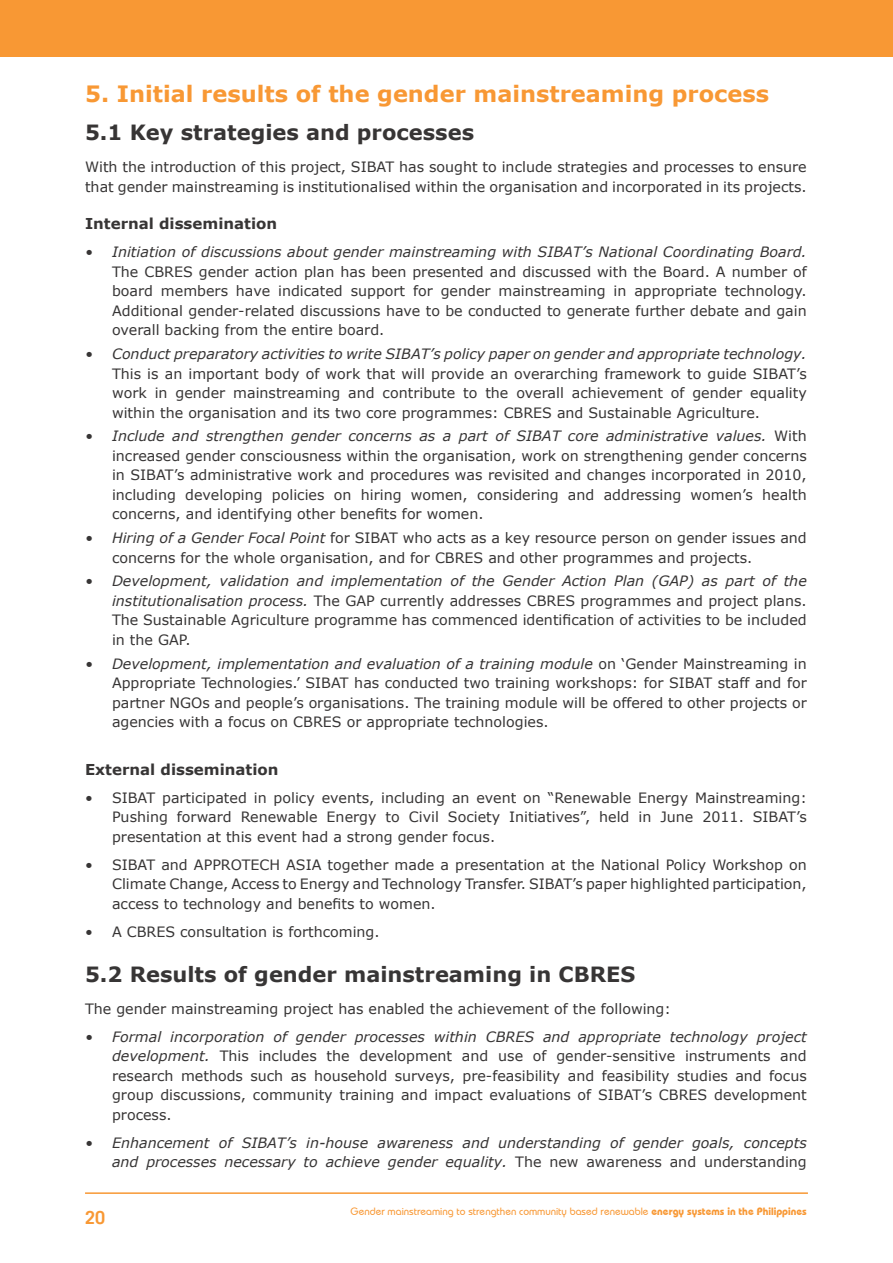
<style>
.page{position:relative;width:893px;height:1263px;background:#fff}
.page>*{position:absolute;margin:0;border:0;box-sizing:border-box;transform-origin:0 0}
.t1{font:700 22.5px "Verdana";color:#f89834}
.t2{font:700 21px "Verdana";color:#373535}
.t3{font:700 18px "Trade Gothic";color:#f89834}
.t4{font:700 15px "Verdana";color:#373535}
.t5{font:14.25px/19.5px "Verdana";color:#373535;text-align:justify}
.t6{font:italic 14.25px/19.5px "Verdana";color:#373535;text-align:right}
.t7{font:500 10.5px "Bauhaus IT Cby BT";color:#f89834}
.s1{font-style:italic}
.s2{font-style:normal}
.s3{font-weight:700}
</style>
<div class="page">
<div style="left:0;top:0;width:893px;height:57px;background:#f89834"></div>
<hr style="left:85px;top:1192px;width:723px;height:2px;background:#f89834">
<h1 class="t1" style="left:85px;top:80px;width:685px">5. Initial results of the gender mainstreaming process</h1>
<h2 class="t2" style="left:85px;top:119px;width:391px">5.1 Key strategies and processes</h2>
<p class="t5" style="left:85px;top:157px;width:723px">With the introduction of this project, SIBAT has sought to include strategies and processes to ensure that gender mainstreaming is institutionalised within the organisation and incorporated in its projects.</p>
<p class="t4" style="left:85px;top:214px;width:194px">Internal dissemination</p>
<p class="t6" style="left:85px;top:242px;width:723px">• Initiation of discussions about gender mainstreaming with SIBAT’s National Coordinating Board.</p>
<p class="t5" style="left:112px;top:262px;width:696px">The CBRES gender action plan has been presented and discussed with the Board. A number of board members have indicated support for gender mainstreaming in appropriate technology.<br>Additional gender-related discussions have to be conducted to generate further debate and gain overall backing from the entire board.</p>
<p class="t6" style="left:85px;top:344px;width:723px">• Conduct preparatory activities to write SIBAT’s policy paper on gender and appropriate technology.</p>
<p class="t5" style="left:112px;top:363px;width:696px">This is an important body of work that will provide an overarching framework to guide SIBAT’s work in gender mainstreaming and contribute to the overall achievement of gender equality within the organisation and its two core programmes: CBRES and Sustainable Agriculture.</p>
<p class="t5" style="left:112px;top:426px;width:696px;text-indent:-27px"><span class="s1">• Include and strengthen gender concerns as a part of SIBAT core administrative values.</span> With increased gender consciousness within the organisation, work on strengthening gender concerns in SIBAT’s administrative work and procedures was revisited and changes incorporated in 2010, including developing policies on hiring women, considering and addressing women’s health concerns, and identifying other benefits for women.</p>
<p class="t5" style="left:112px;top:528px;width:696px;text-indent:-27px"><span class="s1">• Hiring of a Gender Focal Point</span> for SIBAT who acts as a key resource person on gender issues and concerns for the whole organisation, and for CBRES and other programmes and projects.</p>
<p class="t5" style="left:112px;top:571px;width:696px;text-indent:-27px"><span class="s1">• Development, validation and implementation of the Gender Action Plan (GAP) as part of the institutionalisation process.</span> The GAP currently addresses CBRES programmes and project plans.<br>The Sustainable Agriculture programme has commenced identification of activities to be included in the GAP.</p>
<p class="t5" style="left:112px;top:653px;width:696px;text-indent:-27px"><span class="s1">• Development, implementation and evaluation of a training module</span> on ‘Gender Mainstreaming in Appropriate Technologies.’ SIBAT has conducted two training workshops: for SIBAT staff and for partner NGOs and people’s organisations. The training module will be offered to other projects or agencies with a focus on CBRES or appropriate technologies.</p>
<p class="t4" style="left:85px;top:760px;width:195px">External dissemination</p>
<p class="t5" style="left:112px;top:787px;width:696px;text-indent:-27px">• SIBAT participated in policy events, including an event on “Renewable Energy Mainstreaming:<br>Pushing forward Renewable Energy to Civil Society Initiatives”, held in June 2011. SIBAT’s presentation at this event had a strong gender focus.</p>
<p class="t5" style="left:112px;top:854px;width:696px;text-indent:-27px">• SIBAT and APPROTECH ASIA together made a presentation at the National Policy Workshop on Climate Change, Access to Energy and Technology Transfer. SIBAT’s paper highlighted participation, access to technology and benefits to women.</p>
<p class="t5" style="left:85px;top:921px;width:296px">• A CBRES consultation is forthcoming.</p>
<h2 class="t2" style="left:85px;top:960px;width:552px">5.2 Results of gender mainstreaming in CBRES</h2>
<p class="t5" style="left:85px;top:998px;width:587px">The gender mainstreaming project has enabled the achievement of the following:</p>
<p class="t5" style="left:112px;top:1026px;width:696px;text-indent:-27px"><span class="s1">• Formal incorporation of gender processes within CBRES and appropriate technology project development.</span> This includes the development and use of gender-sensitive instruments and research methods such as household surveys, pre-feasibility and feasibility studies and focus group discussions, community training and impact evaluations of SIBAT’s CBRES development process.</p>
<p class="t6" style="left:85px;top:1132px;width:723px">• Enhancement of SIBAT’s in-house awareness and understanding of gender goals, concepts and processes necessary to achieve gender equality. <span class="s2">The new awareness and understanding</span></p>
<p class="t3" style="left:85px;top:1207px;width:22px">20</p>
<p class="t7" style="left:351px;top:1204px;width:458px">Gender mainstreaming to strengthen community based renewable <span class="s3">energy systems in the Philippines</span></p>
</div>
